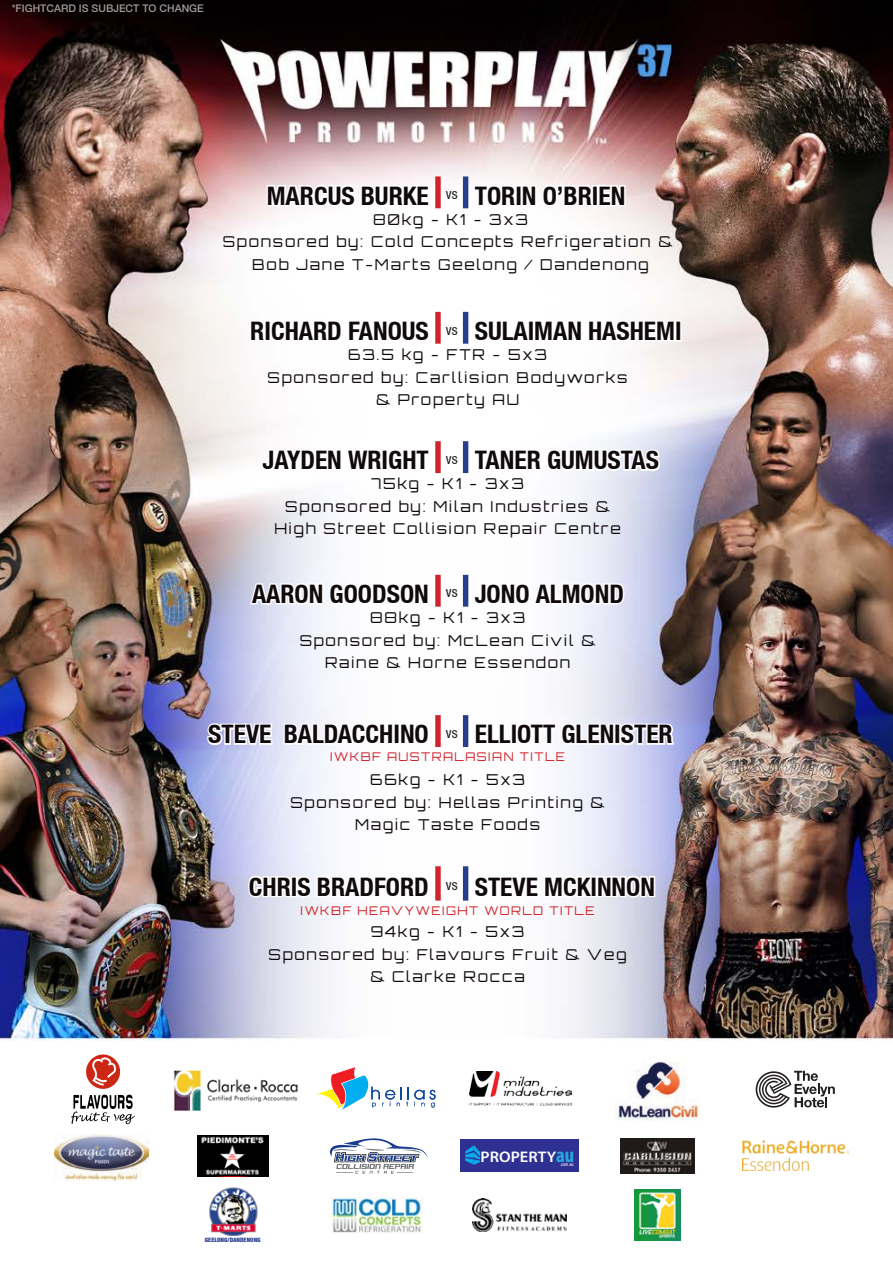
<style>
.page{position:relative;width:893px;height:1263px;background:#fff}
.page>*{position:absolute;margin:0;border:0;box-sizing:border-box;transform-origin:0 0}
.t1{font:700 condensed 25.5px "Helvetica Neue";color:#110a0c}
.t2{font:600 15.45px "Myriad Pro";color:#fff;scale:1.07 1}
.t3{font:15px/22.5px "Orbitron";letter-spacing:.12em;color:#110a0c;text-align:center}
.t4{font:12px "Orbitron";letter-spacing:.12em;color:#d1232a}
.t5{font:500 10.5px "Helvetica Neue";color:#fff}
.t6{font:900 condensed 6px "Helvetica Neue";letter-spacing:.01em;color:#253f8e}
.t7{font:condensed 5.55px "Myriad Pro";color:#fff}
.s1{font-weight:700;font-stretch:condensed;font-size:20.85px;color:#26a9e0}
</style>
<div class="page">
<img style="left:0;top:0;width:893px;height:1241px">
<div style="left:463px;top:312px;width:5px;height:32px;background:#253f8e"></div>
<div style="left:463px;top:575px;width:5px;height:32px;background:#253f8e"></div>
<div style="left:463px;top:176px;width:5px;height:32px;background:#253f8e"></div>
<div style="left:463px;top:441px;width:5px;height:32px;background:#253f8e"></div>
<div style="left:463px;top:715px;width:5px;height:32px;background:#253f8e"></div>
<div style="left:463px;top:866px;width:5px;height:34px;background:#253f8e"></div>
<div style="left:675px;top:320px;width:7px;height:21px;border:3px solid #fff"></div>
<svg style="left:472px;top:0;width:205px;height:948px"></svg>
<svg style="left:71px;top:1095px;width:64px;height:29px"></svg>
<svg style="left:86px;top:1054px;width:34px;height:35px"></svg>
<img style="left:173px;top:1071px;width:32px;height:39px">
<svg style="left:205px;top:0;width:241px;height:1123px"></svg>
<img style="left:470px;top:1071px;width:101px;height:34px">
<img style="left:616px;top:1057px;width:83px;height:64px">
<svg style="left:756px;top:1071px;width:79px;height:36px"></svg>
<img style="left:55px;top:1134px;width:93px;height:46px">
<img style="left:197px;top:1135px;width:71px;height:41px">
<svg style="left:330px;top:1138px;width:97px;height:36px"></svg>
<div style="left:460px;top:1140px;width:119px;height:32px;background:#2e3192"></div>
<svg style="left:465px;top:1145px;width:15px;height:20px"></svg>
<img style="left:620px;top:1138px;width:75px;height:35px">
<img style="left:742px;top:1141px;width:106px;height:30px">
<img style="left:207px;top:1186px;width:51px;height:49px">
<img style="left:330px;top:1197px;width:92px;height:36px">
<img style="left:473px;top:1199px;width:94px;height:32px">
<img style="left:634px;top:1190px;width:47px;height:50px">
<p class="t5" style="left:12px;top:2px;width:194px">*FIGHTCARD IS SUBJECT TO CHANGE</p>
<h1 class="t1" style="left:267px;top:180px;width:360px">MARCUS BURKE <sup>vs</sup> TORIN O’BRIEN</h1>
<p class="t3" style="left:223px;top:208px;width:451px">80kg - K1 - 3x3<br>Sponsored by: Cold Concepts Refrigeration &amp;<br>Bob Jane T-Marts Geelong / Dandenong</p>
<h1 class="t1" style="left:250px;top:315px;width:433px">RICHARD FANOUS <sup>vs</sup> SULAIMAN HASHEMI</h1>
<p class="t3" style="left:268px;top:343px;width:361px">63.5 kg - FTR - 5x3<br>Sponsored by: Carllision Bodyworks &amp; Property AU</p>
<h1 class="t1" style="left:263px;top:445px;width:238px">JAYDEN WRIGHT <sup>vs</sup> TANER</h1>
<h1 class="t1" style="left:547px;top:445px;width:29px">GUMUSTAS</h1>
<p class="t3" style="left:274px;top:472px;width:348px">75kg - K1 - 3x3<br>Sponsored by: Milan Industries &amp;<br>High Street Collision Repair Centre</p>
<h1 class="t1" style="left:252px;top:578px;width:373px">AARON GOODSON <sup>vs</sup> JONO ALMOND</h1>
<p class="t3" style="left:300px;top:606px;width:297px">88kg - K1 - 3x3<br>Sponsored by: McLean Civil &amp;<br>Raine &amp; Horne Essendon</p>
<h1 class="t1" style="left:208px;top:719px;width:466px">STEVE BALDACCHINO <sup>vs</sup> ELLIOTT GLENISTER</h1>
<p class="t4" style="left:330px;top:749px;width:236px">IWKBF AUSTRALASIAN TITLE</p>
<p class="t3" style="left:290px;top:768px;width:316px">66kg - K1 - 5x3<br>Sponsored by: Hellas Printing &amp;<br>Magic Taste Foods</p>
<h1 class="t1" style="left:249px;top:871px;width:408px">CHRIS BRADFORD <sup>vs</sup> STEVE MCKINNON</h1>
<p class="t4" style="left:301px;top:902px;width:295px">IWKBF HEAVYWEIGHT WORLD TITLE</p>
<p class="t3" style="left:269px;top:920px;width:359px">94kg - K1 - 5x3<br>Sponsored by: Flavours Fruit &amp; Veg &amp; Clarke Rocca</p>
<p class="t6" style="left:205px;top:1236px;width:57px">GEELONG/DANDENONG</p>
<p class="t2" style="left:481px;top:1147px;width:89px">PROPERTY<span class="s1">au</span></p>
<p class="t7" style="left:560px;top:1161px;width:15px">.com.au</p>
</div>
